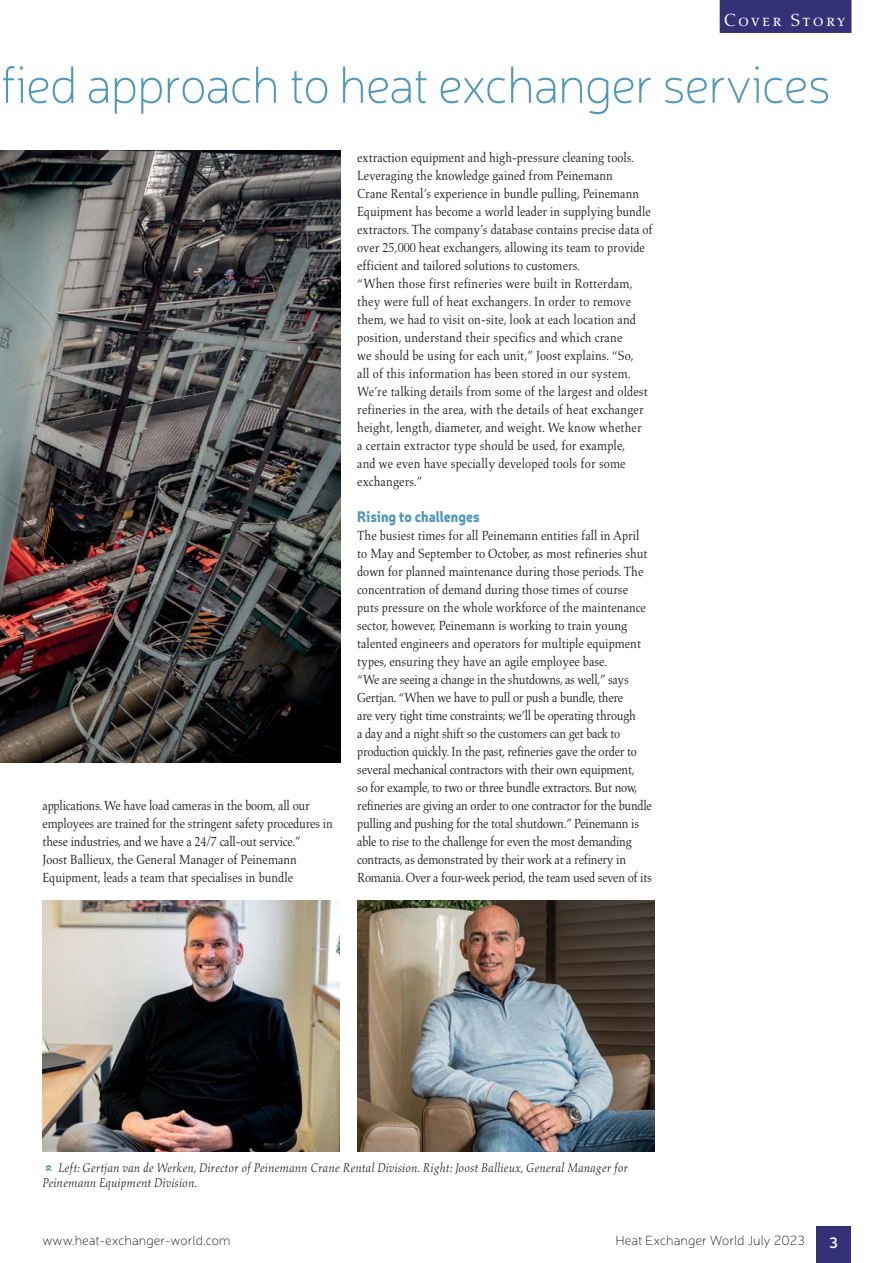
<style>
.page{position:relative;width:893px;height:1263px;background:#fff}
.page>*{position:absolute;margin:0;border:0;box-sizing:border-box;transform-origin:0 0}
.t1{font:100 51.75px "Neris";letter-spacing:-.02em;color:#4f98bc}
.t2{font:18px "Aldus Roman SC";letter-spacing:.125em;color:#fff}
.t3{font:900 15px "Neris";color:#4f98bc;scale:.9 1}
.t4{font:600 15px "Neris";color:#fff}
.t5{font:13.5px/18px "Aldus";color:#231f20;scale:.9 1}
.t6{font:13.5px/18px "Aldus";letter-spacing:-.02em;color:#231f20;scale:.9 1}
.t7{font:100 13.5px "Neris";color:#231f20}
.t8{font:italic 12.75px/15px "Aldus";color:#231f20;scale:.9 1}
</style>
<div class="page">
<div style="left:720px;top:0;width:131px;height:33px;background:#343177"></div>
<div style="left:816px;top:1227px;width:34px;height:36px;background:#343177"></div>
<img style="left:0;top:151px;width:340px;height:612px">
<img style="left:357px;top:901px;width:298px;height:251px">
<img style="left:43px;top:901px;width:297px;height:251px">
<h2 class="t2" style="left:724px;top:12px;width:123px">Cover Story</h2>
<h1 class="t1" style="left:0;top:66px;width:832px">fied approach to heat exchanger services</h1>
<p class="t5" style="left:43px;top:798px;width:324px">applications. We have load cameras in the boom, all our employees are trained for the stringent safety procedures in these industries, and we have a 24/7 call-out service.”<br>Joost Ballieux, the General Manager of Peinemann Equipment, leads a team that specialises in bundle</p>
<p class="t5" style="left:357px;top:150px;width:330px">extraction equipment and high-pressure cleaning tools.<br>Leveraging the knowledge gained from Peinemann<br>Crane Rental’s experience in bundle pulling, Peinemann Equipment has become a world leader in supplying bundle extractors. The company’s database contains precise data of over 25,000 heat exchangers, allowing its team to provide efficient and tailored solutions to customers.<br>“When those first refineries were built in Rotterdam, they were full of heat exchangers. In order to remove them, we had to visit on-site, look at each location and position, understand their specifics and which crane<br>we should be using for each unit,” Joost explains. “So,<br>all of this information has been stored in our system.<br>We’re talking details from some of the largest and oldest refineries in the area, with the details of heat exchanger height, length, diameter, and weight. We know whether<br>a certain extractor type should be used, for example,<br>and we even have specially developed tools for some exchangers.”</p>
<p class="t3" style="left:357px;top:510px;width:138px">Rising to challenges</p>
<p class="t6" style="left:357px;top:528px;width:329px">The busiest times for all Peinemann entities fall in April to May and September to October, as most refineries shut down for planned maintenance during those periods. The concentration of demand during those times of course puts pressure on the whole workforce of the maintenance sector, however, Peinemann is working to train young talented engineers and operators for multiple equipment types, ensuring they have an agile employee base.<br>“We are seeing a change in the shutdowns, as well,” says Gertjan. “When we have to pull or push a bundle, there<br>are very tight time constraints; we’ll be operating through<br>a day and a night shift so the customers can get back to production quickly. In the past, refineries gave the order to several mechanical contractors with their own equipment,<br>so for example, to two or three bundle extractors. But now, refineries are giving an order to one contractor for the bundle pulling and pushing for the total shutdown.” Peinemann is able to rise to the challenge for even the most demanding contracts, as demonstrated by their work at a refinery in Romania. Over a four-week period, the team used seven of its</p>
<p class="t8" style="left:43px;top:1161px;width:652px;text-indent:16px">Left: Gertjan van de Werken, Director of Peinemann Crane Rental Division. Right: Joost Ballieux, General Manager for<br>Peinemann Equipment Division.</p>
<p class="t7" style="left:43px;top:1235px;width:190px">www.heat-exchanger-world.com</p>
<p class="t7" style="left:616px;top:1235px;width:191px">Heat Exchanger World July 2023</p>
<p class="t4" style="left:829px;top:1237px;width:10px">3</p>
</div>
